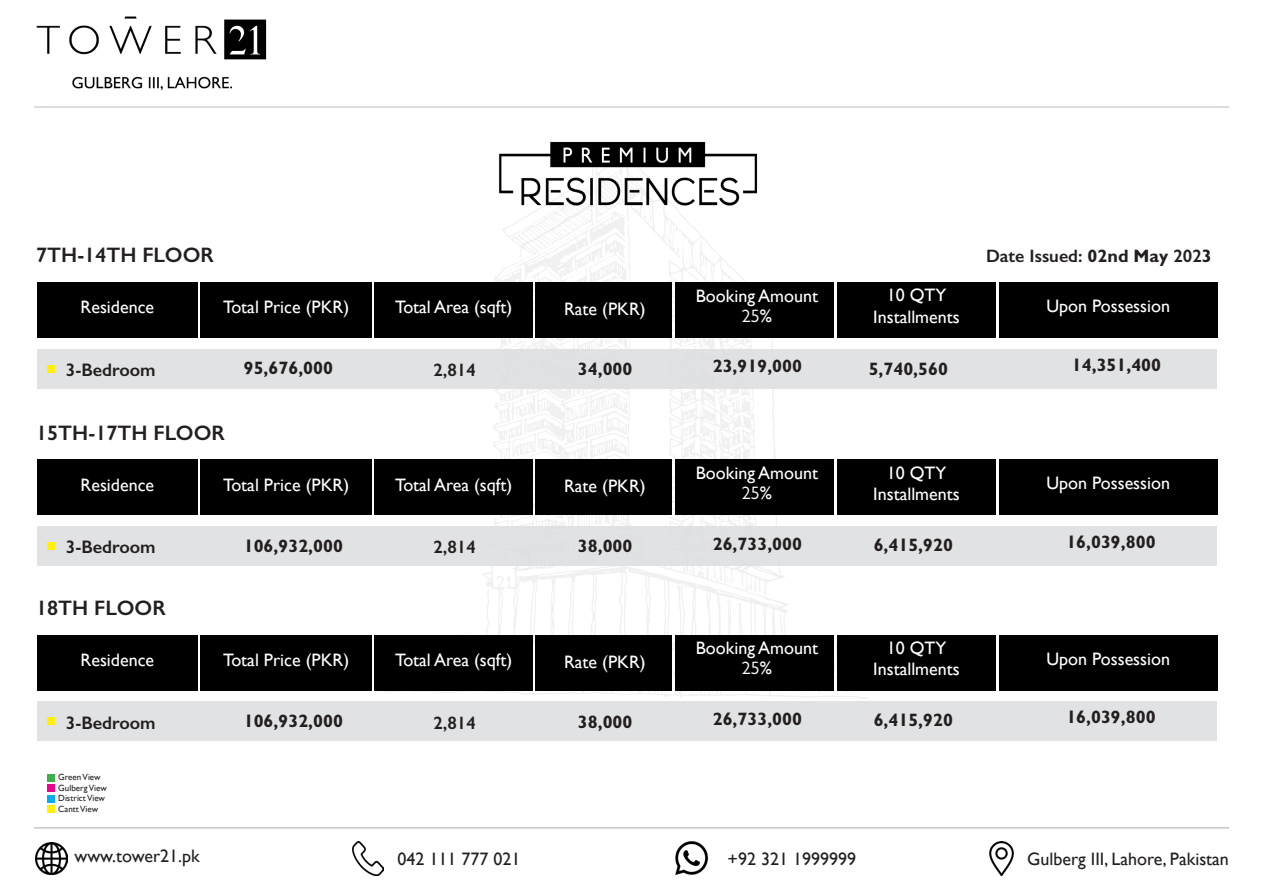
<style>
.page{position:relative;width:1263px;height:893px;background:#fff}
.page>*{position:absolute;margin:0;border:0;box-sizing:border-box;transform-origin:0 0}
.t1{font:600 21px "Gill Sans";color:#231f20}
.t2{font:600 18.15px "Gill Sans";color:#231f20}
.t3{font:18px/20px "Gill Sans";color:#fff;text-align:center}
.t4{font:700 18px "Gill Sans";color:#231f20}
.t5{font:18px "Gill Sans";color:#231f20}
.t6{font:600 18px "Gill Sans";color:#231f20}
.t7{font:9px "Gill Sans";color:#231f20}
.s1{font-weight:700}
</style>
<div class="page">
<img style="left:36px;top:16px;width:231px;height:75px">
<img style="left:364px;top:225px;width:535px;height:477px">
<hr style="left:34px;top:827px;width:1195px;height:2px;background:#8a8c8f">
<hr style="left:34px;top:106px;width:1195px;height:2px;background:#8a8c8f">
<img style="left:499px;top:141px;width:259px;height:84px">
<div style="left:536px;top:282px;width:136px;height:56px;background:#000"></div>
<div style="left:536px;top:460px;width:136px;height:55px;background:#000"></div>
<div style="left:536px;top:635px;width:136px;height:55px;background:#000"></div>
<div style="left:201px;top:282px;width:171px;height:56px;background:#000"></div>
<div style="left:201px;top:460px;width:171px;height:55px;background:#000"></div>
<div style="left:201px;top:635px;width:171px;height:55px;background:#000"></div>
<div style="left:837px;top:282px;width:159px;height:56px;background:#000"></div>
<div style="left:837px;top:460px;width:159px;height:55px;background:#000"></div>
<div style="left:837px;top:635px;width:159px;height:55px;background:#000"></div>
<div style="left:999px;top:282px;width:218px;height:56px;background:#000"></div>
<div style="left:999px;top:460px;width:218px;height:55px;background:#000"></div>
<div style="left:999px;top:635px;width:218px;height:55px;background:#000"></div>
<div style="left:37px;top:282px;width:160px;height:56px;background:#000"></div>
<div style="left:37px;top:460px;width:160px;height:55px;background:#000"></div>
<div style="left:37px;top:635px;width:160px;height:55px;background:#000"></div>
<div style="left:675px;top:282px;width:159px;height:56px;background:#000"></div>
<div style="left:675px;top:460px;width:159px;height:55px;background:#000"></div>
<div style="left:675px;top:635px;width:159px;height:55px;background:#000"></div>
<div style="left:375px;top:282px;width:158px;height:56px;background:#000"></div>
<div style="left:375px;top:460px;width:158px;height:55px;background:#000"></div>
<div style="left:375px;top:635px;width:158px;height:55px;background:#000"></div>
<div style="left:37px;top:349px;width:1180px;height:39px;background:#dddee0"></div>
<div style="left:37px;top:526px;width:1180px;height:40px;background:#dddee0"></div>
<div style="left:37px;top:702px;width:1180px;height:39px;background:#dddee0"></div>
<img style="left:35px;top:842px;width:32px;height:32px">
<img style="left:353px;top:841px;width:30px;height:35px">
<img style="left:675px;top:841px;width:33px;height:34px">
<img style="left:989px;top:841px;width:25px;height:34px">
<div style="left:47px;top:365px;width:7px;height:7px;background:#fff101"></div>
<div style="left:47px;top:543px;width:7px;height:7px;background:#fff101"></div>
<div style="left:47px;top:718px;width:7px;height:7px;background:#fff101"></div>
<div style="left:47px;top:774px;width:7px;height:7px;background:#40ae49"></div>
<div style="left:47px;top:795px;width:7px;height:7px;background:#00aeef"></div>
<div style="left:47px;top:784px;width:7px;height:7px;background:#ed028c"></div>
<div style="left:47px;top:805px;width:7px;height:7px;background:#fff101"></div>
<p class="t1" style="left:36px;top:243px;width:179px">7TH-14TH FLOOR</p>
<p class="t6" style="left:986px;top:245px;width:227px">Date Issued: <span class="s1">02nd May</span> 202<span class="s1">3</span></p>
<p class="t3" style="left:81px;top:297px;width:75px">Residence</p>
<p class="t3" style="left:223px;top:297px;width:127px">Total Price (PKR)</p>
<p class="t3" style="left:395px;top:297px;width:119px">Total Area (sqft)</p>
<p class="t3" style="left:564px;top:299px;width:83px">Rate (PKR)</p>
<p class="t3" style="left:696px;top:285px;width:124px">Booking Amount<br>25%</p>
<p class="t3" style="left:887px;top:285px;width:61px">10 QTY</p>
<p class="t3" style="left:873px;top:306px;width:88px">Installments</p>
<p class="t3" style="left:1046px;top:295px;width:125px">Upon Possession</p>
<p class="t2" style="left:66px;top:359px;width:91px">3-Bedroom</p>
<p class="t4" style="left:244px;top:356px;width:91px">95,676,000</p>
<p class="t6" style="left:433px;top:359px;width:44px">2,814</p>
<p class="t4" style="left:578px;top:358px;width:56px">34,000</p>
<p class="t4" style="left:713px;top:355px;width:91px">23,919,000</p>
<p class="t4" style="left:869px;top:358px;width:81px">5,740,560</p>
<p class="t4" style="left:1072px;top:353px;width:91px">14,351,400</p>
<p class="t1" style="left:36px;top:420px;width:190px">15TH-17TH FLOOR</p>
<p class="t3" style="left:81px;top:475px;width:75px">Residence</p>
<p class="t3" style="left:223px;top:475px;width:127px">Total Price (PKR)</p>
<p class="t3" style="left:395px;top:475px;width:119px">Total Area (sqft)</p>
<p class="t3" style="left:564px;top:476px;width:83px">Rate (PKR)</p>
<p class="t3" style="left:696px;top:463px;width:124px">Booking Amount<br>25%</p>
<p class="t3" style="left:887px;top:462px;width:61px">10 QTY</p>
<p class="t3" style="left:873px;top:484px;width:88px">Installments</p>
<p class="t3" style="left:1046px;top:473px;width:125px">Upon Possession</p>
<p class="t2" style="left:66px;top:536px;width:91px">3-Bedroom</p>
<p class="t4" style="left:244px;top:535px;width:101px">106,932,000</p>
<p class="t6" style="left:433px;top:536px;width:44px">2,814</p>
<p class="t4" style="left:578px;top:535px;width:56px">38,000</p>
<p class="t4" style="left:713px;top:533px;width:91px">26,733,000</p>
<p class="t4" style="left:874px;top:534px;width:81px">6,415,920</p>
<p class="t4" style="left:1066px;top:531px;width:91px">16,039,800</p>
<p class="t1" style="left:36px;top:595px;width:131px">18TH FLOOR</p>
<p class="t3" style="left:81px;top:650px;width:75px">Residence</p>
<p class="t3" style="left:223px;top:650px;width:127px">Total Price (PKR)</p>
<p class="t3" style="left:395px;top:650px;width:119px">Total Area (sqft)</p>
<p class="t3" style="left:564px;top:651px;width:83px">Rate (PKR)</p>
<p class="t3" style="left:696px;top:638px;width:124px">Booking Amount<br>25%</p>
<p class="t3" style="left:887px;top:638px;width:61px">10 QTY</p>
<p class="t3" style="left:873px;top:659px;width:88px">Installments</p>
<p class="t3" style="left:1046px;top:648px;width:125px">Upon Possession</p>
<p class="t2" style="left:66px;top:711px;width:91px">3-Bedroom</p>
<p class="t4" style="left:244px;top:710px;width:101px">106,932,000</p>
<p class="t6" style="left:433px;top:711px;width:44px">2,814</p>
<p class="t4" style="left:578px;top:710px;width:56px">38,000</p>
<p class="t4" style="left:713px;top:708px;width:91px">26,733,000</p>
<p class="t4" style="left:874px;top:709px;width:81px">6,415,920</p>
<p class="t4" style="left:1066px;top:706px;width:91px">16,039,800</p>
<p class="t7" style="left:58px;top:772px;width:44px">Green View</p>
<p class="t7" style="left:58px;top:782px;width:50px">Gulberg View</p>
<p class="t7" style="left:58px;top:793px;width:48px">District View</p>
<p class="t7" style="left:58px;top:803px;width:41px">Cantt View</p>
<p class="t5" style="left:74px;top:845px;width:127px">www.tower21.pk</p>
<p class="t5" style="left:398px;top:848px;width:125px">042 111 777 021</p>
<p class="t5" style="left:728px;top:848px;width:130px">+92 321 1999999</p>
<p class="t5" style="left:1027px;top:848px;width:203px">Gulberg III, Lahore, Pakistan</p>
</div>
